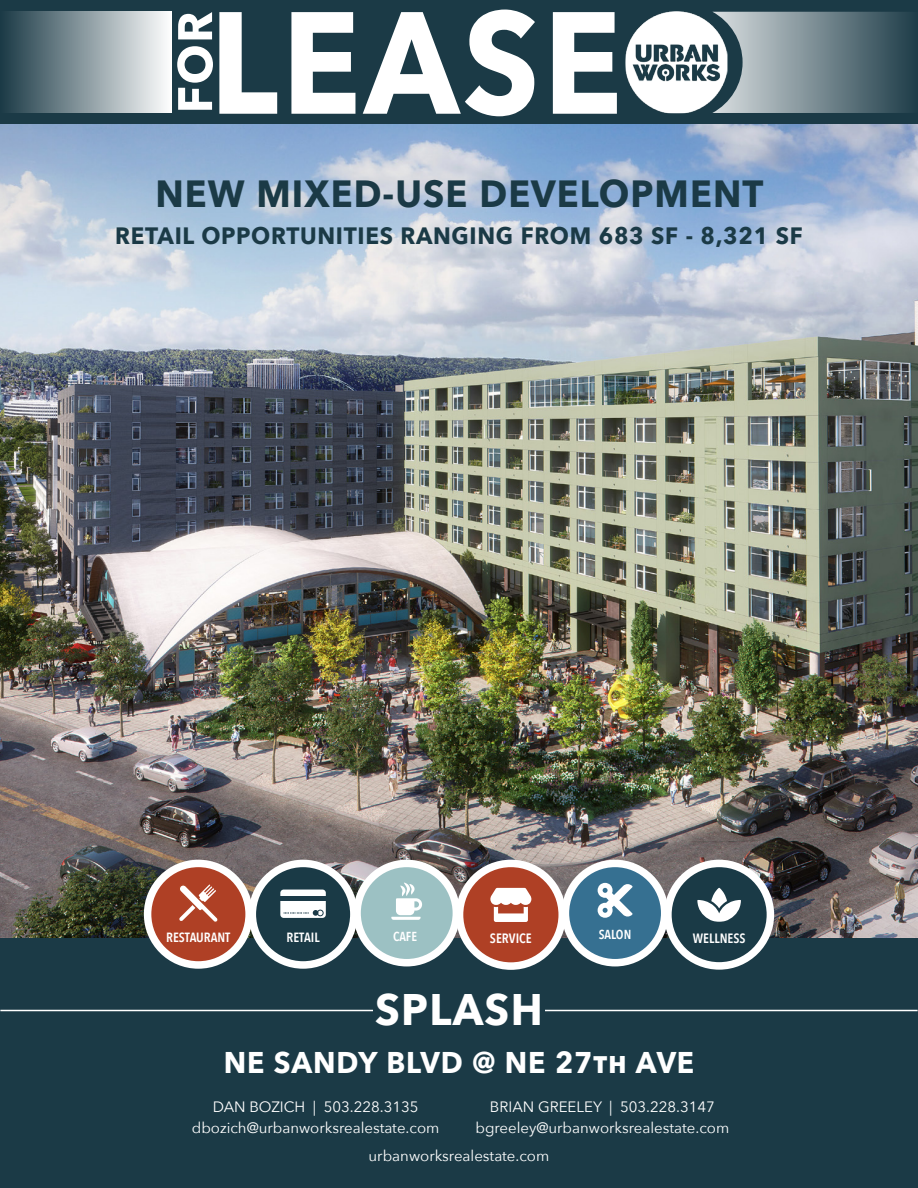
<style>
.page{position:relative;width:918px;height:1188px;background:#fff}
.page>*{position:absolute;margin:0;border:0;box-sizing:border-box;transform-origin:0 0}
._2-PAGE_1__NAME{font:700 44.1px "Avenir Next";letter-spacing:.03em;color:#fff;scale:.95 1}
._2-PAGE_1__NAME-2{font:700 37.8px "Avenir Next";letter-spacing:.03em;color:#1b3a46;scale:.95 1}
._2A-PAGE_1__DESCRIPTION{font:700 30px "Avenir Next";letter-spacing:.03em;color:#fff;scale:.95 1}
._2-PAGE_1__NAME-3{font:700 23.7px "Avenir Next";letter-spacing:.03em;color:#1b3a46;scale:.95 1}
._2C-BROKER_INFORMATION___WEBSITE{font:15px "Avenir Next";color:#fff}
.t1{font:600 13.5px "Avenir Next Condensed";color:#fff}
.t2{font:600 13.35px "Avenir Next Condensed";color:#fff}
.t3{font:600 13.05px "Avenir Next Condensed";color:#fff}
</style>
<div class="page">
<div style="left:0;top:937px;width:918px;height:251px;background:#1b3a46"></div>
<img style="left:0;top:124px;width:918px;height:813px">
<hr style="left:0;top:1010px;width:918px;height:1px;background:#fff">
<div style="left:373px;top:994px;width:172px;height:33px;background:#1b3a46"></div>
<div style="left:0;top:0;width:918px;height:124px;background:#1b3a46"></div>
<svg style="left:177px;top:12px;width:36px;height:98px"></svg>
<svg style="left:727px;top:12px;width:182px;height:101px;background:#71848c"></svg>
<div style="left:1px;top:12px;width:170px;height:101px;background:linear-gradient(to right,#1d3b47,#fbfcfc)"></div>
<img style="left:625px;top:11px;width:102px;height:102px">
<svg style="left:219px;top:10px;width:398px;height:106px"></svg>
<svg style="left:144px;top:860px;width:630px;height:110px"></svg>
<p class="_2-PAGE_1__NAME-2" style="left:155px;top:161px;width:642px">NEW MIXED-USE DEVELOPMENT</p>
<p class="_2-PAGE_1__NAME-3" style="left:115px;top:215px;width:725px">RETAIL OPPORTUNITIES RANGING FROM 683 SF - 8,321 SF</p>
<p class="t2" style="left:166px;top:926px;width:66px">RESTAURANT</p>
<p class="t2" style="left:287px;top:926px;width:35px">RETAIL</p>
<p class="t3" style="left:393px;top:925px;width:26px">CAFE</p>
<p class="t1" style="left:490px;top:927px;width:43px">SERVICE</p>
<p class="t3" style="left:599px;top:923px;width:34px">SALON</p>
<p class="t1" style="left:693px;top:927px;width:54px">WELLNESS</p>
<p class="_2-PAGE_1__NAME" style="left:375px;top:972px;width:178px">SPLASH</p>
<p class="_2A-PAGE_1__DESCRIPTION" style="left:224px;top:1036px;width:497px">NE SANDY BLVD @ NE 27th AVE</p>
<p class="_2C-BROKER_INFORMATION___WEBSITE" style="left:213px;top:1094px;width:207px">DAN BOZICH | 503.228.3135</p>
<p class="_2C-BROKER_INFORMATION___WEBSITE" style="left:192px;top:1115px;width:249px">dbozich@urbanworksrealestate.com</p>
<p class="_2C-BROKER_INFORMATION___WEBSITE" style="left:490px;top:1094px;width:226px">BRIAN GREELEY | 503.228.3147</p>
<p class="_2C-BROKER_INFORMATION___WEBSITE" style="left:475px;top:1115px;width:255px">bgreeley@urbanworksrealestate.com</p>
<p class="_2C-BROKER_INFORMATION___WEBSITE" style="left:369px;top:1143px;width:182px">urbanworksrealestate.com</p>
</div>
